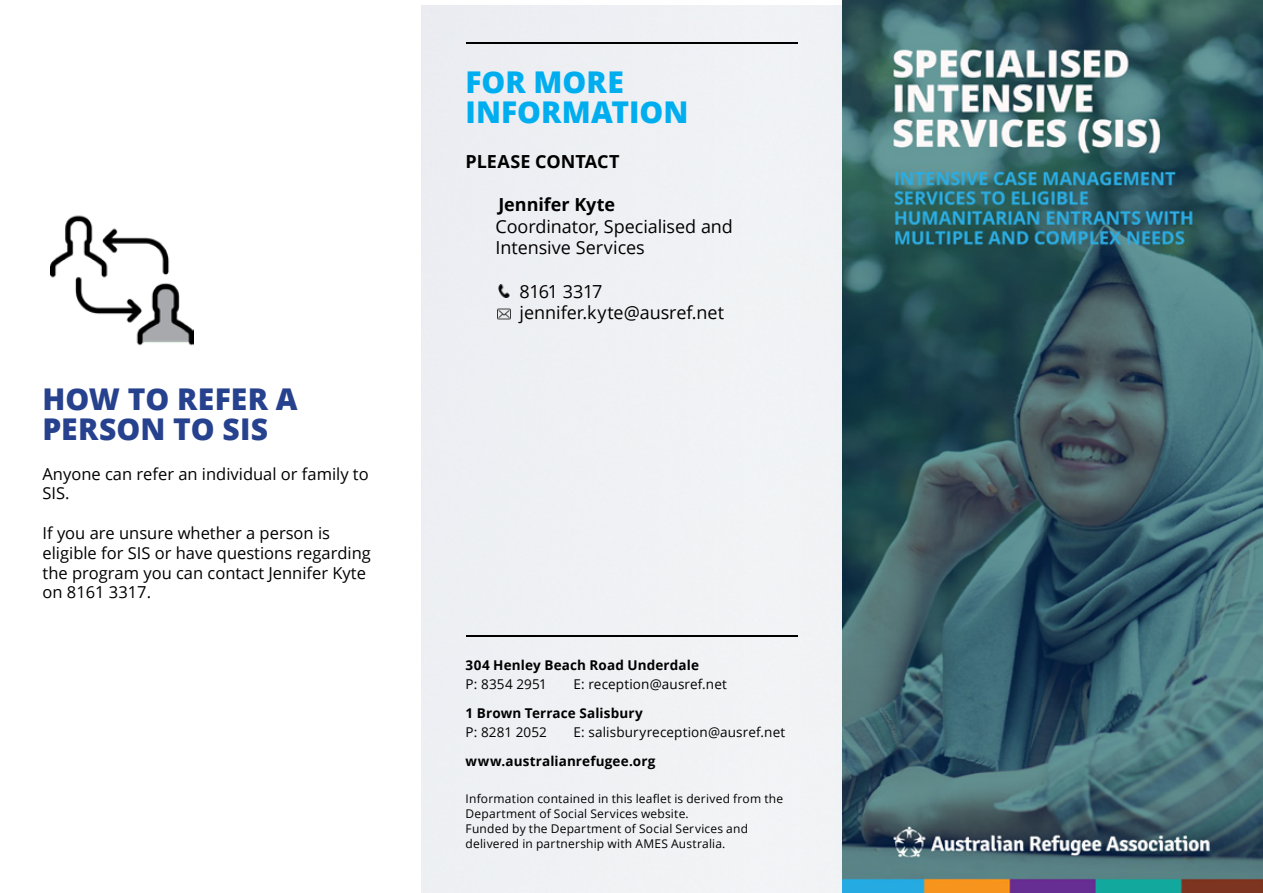
<style>
.page{position:relative;width:1263px;height:893px;background:#fff}
.page>*{position:absolute;margin:0;border:0;box-sizing:border-box;transform-origin:0 0}
.t1{font:800 30px/30px "Open Sans";color:#26418d}
.t2{font:800 30px/30px "Open Sans";color:#00aeef}
.t3{font:18px/21.6px "Open Sans";letter-spacing:-.005em;color:#000}
.t4{font:700 18px "Open Sans";color:#000}
.t5{font:16.5px/19.8px "Open Sans";color:#000}
.t6{font:700 13.5px "Open Sans";letter-spacing:.01em;color:#000}
.t7{font:13.5px "Open Sans";letter-spacing:.01em;color:#000}
.t8{font:12px/15px "Open Sans";letter-spacing:.015em;color:#000}
</style>
<div class="page">
<div style="left:421px;top:6px;width:421px;height:887px;background:#eff1f4"></div>
<img style="left:466px;top:43px;width:331px;height:1px">
<img style="left:466px;top:635px;width:331px;height:2px">
<svg style="left:498px;top:285px;width:12px;height:12px"></svg>
<svg style="left:497px;top:308px;width:13px;height:13px"></svg>
<img style="left:842px;top:0;width:421px;height:893px">
<img style="left:50px;top:215px;width:143px;height:131px">
<h1 class="t1" style="left:43px;top:382px;width:257px">HOW TO REFER A<br>PERSON TO SIS</h1>
<h3 class="t5" style="left:43px;top:463px;width:328px">Anyone can refer an individual or family to<br>SIS.</h3>
<h3 class="t5" style="left:43px;top:523px;width:330px">If you are unsure whether a person is eligible for SIS or have questions regarding the program you can contact Jennifer Kyte on 8161 3317.</h3>
<h1 class="t2" style="left:466px;top:66px;width:224px">FOR MORE<br>INFORMATION</h1>
<h2 class="t4" style="left:466px;top:149px;width:155px">PLEASE CONTACT</h2>
<h2 class="t4" style="left:498px;top:192px;width:118px">Jennifer Kyte</h2>
<h2 class="t3" style="left:496px;top:215px;width:239px">Coordinator, Specialised and<br>Intensive Services</h2>
<h2 class="t3" style="left:520px;top:280px;width:206px">8161 3317 jennifer.kyte@ausref.net</h2>
<p class="t6" style="left:466px;top:655px;width:235px">304 Henley Beach Road Underdale</p>
<p class="t7" style="left:466px;top:675px;width:83px">P: 8354 2951</p>
<p class="t7" style="left:574px;top:675px;width:155px">E: reception@ausref.net</p>
<p class="t6" style="left:466px;top:703px;width:179px">1 Brown Terrace Salisbury</p>
<p class="t7" style="left:466px;top:723px;width:83px">P: 8281 2052</p>
<p class="t7" style="left:574px;top:723px;width:213px">E: salisburyreception@ausref.net</p>
<p class="t6" style="left:466px;top:751px;width:191px">www.australianrefugee.org</p>
<p class="t8" style="left:466px;top:790px;width:319px">Information contained in this leaflet is derived from the Department of Social Services website.<br>Funded by the Department of Social Services and delivered in partnership with AMES Australia.</p>
</div>
